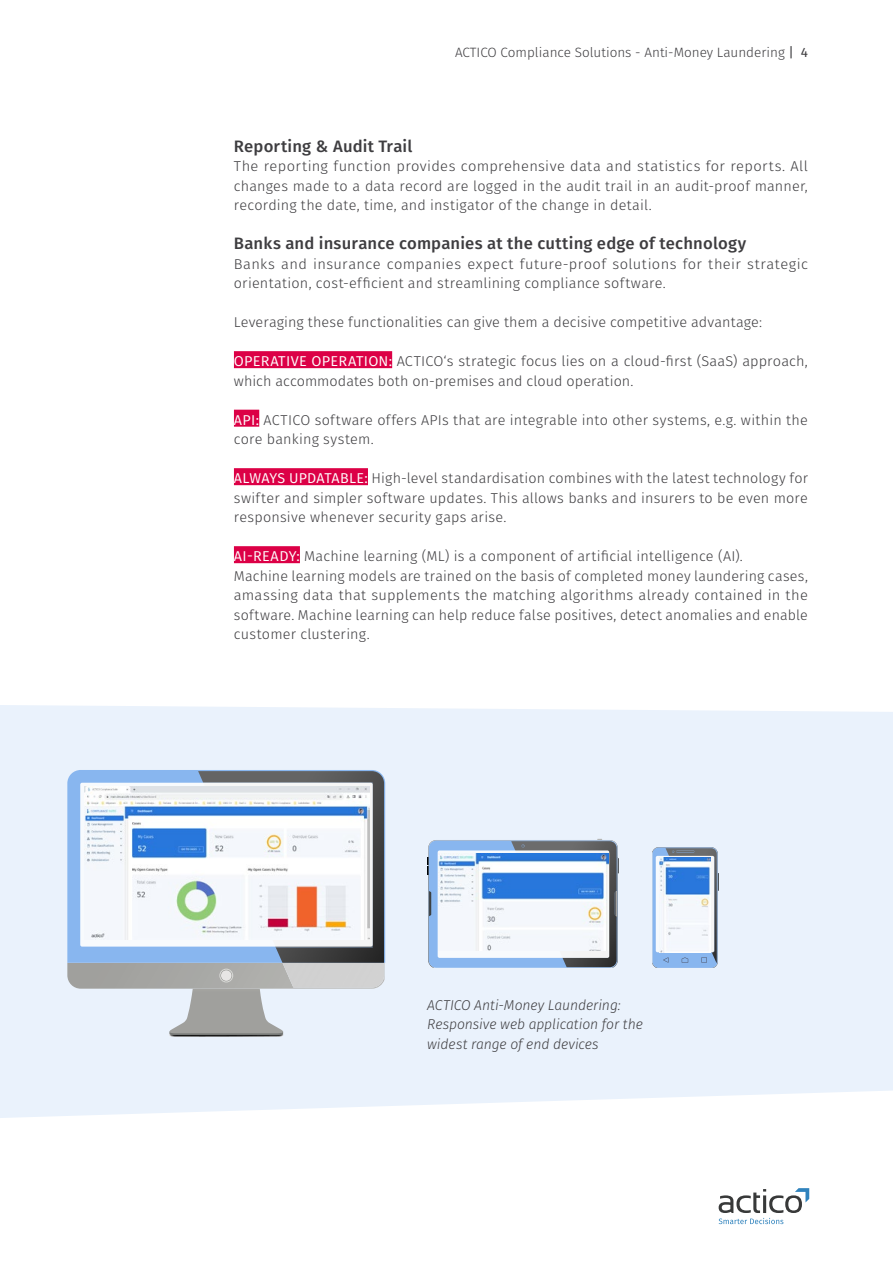
<style>
.page{position:relative;width:893px;height:1263px;background:#fff}
.page>*{position:absolute;margin:0;border:0;box-sizing:border-box;transform-origin:0 0}
.t1{font:500 16.5px "Fira Sans";letter-spacing:.01em;color:#3e3d40}
.t2{font:300 14.25px/19.5px "Fira Sans";letter-spacing:.015em;color:#3e3d40}
.t3{font:italic 300 14.25px/19.5px "Fira Sans";letter-spacing:-.005em;color:#3e3d40}
.t4{font:300 13.5px "Fira Sans";color:#3e3d40}
.s1{font-weight:400}
.s2{font-weight:400;color:#fff}
</style>
<div class="page">
<svg style="left:719px;top:1188px;width:90px;height:36px"></svg>
<div style="left:0;top:705px;width:893px;height:413px;background:#eaf2fc"></div>
<div style="left:234px;top:351px;width:158px;height:17px;background:#dc0046"></div>
<div style="left:234px;top:410px;width:25px;height:17px;background:#dc0046"></div>
<div style="left:234px;top:468px;width:134px;height:17px;background:#dc0046"></div>
<div style="left:234px;top:546px;width:66px;height:17px;background:#dc0046"></div>
<img style="left:169px;top:1035px;width:114px;height:2px">
<svg style="left:67px;top:771px;width:317px;height:264px"></svg>
<div style="left:80px;top:783px;width:293px;height:163px;background:#f7fafd;border-radius:2px"></div>
<img style="left:84px;top:786px;width:286px;height:153px">
<svg style="left:428px;top:839px;width:191px;height:128px"></svg>
<div style="left:438px;top:850px;width:171px;height:108px;background:linear-gradient(to right,#f8fcff,#f5f5f5);border-radius:2px"></div>
<svg style="left:652px;top:847px;width:67px;height:121px"></svg>
<div style="left:656px;top:856px;width:58px;height:96px;background:linear-gradient(to bottom,#ebf1f8,#fdfdfc);border-radius:2px"></div>
<img style="left:439px;top:854px;width:170px;height:97px">
<img style="left:659px;top:858px;width:51px;height:94px">
<p class="t4" style="left:455px;top:43px;width:354px">ACTICO Compliance Solutions - Anti-Money Laundering <span class="s1">| 4</span></p>
<p class="t1" style="left:234px;top:132px;width:180px">Reporting &amp; Audit Trail</p>
<p class="t2" style="left:234px;top:156px;width:576px;text-align:justify">The reporting function provides comprehensive data and statistics for reports. All changes made to a data record are logged in the audit trail in an audit-proof manner, recording the date, time, and instigator of the change in detail.</p>
<p class="t1" style="left:234px;top:230px;width:514px">Banks and insurance companies at the cutting edge of technology</p>
<p class="t2" style="left:234px;top:254px;width:576px">Banks and insurance companies expect future-proof solutions for their strategic orientation, cost-efficient and streamlining compliance software.</p>
<p class="t2" style="left:234px;top:312px;width:530px">Leveraging these functionalities can give them a decisive competitive advantage:</p>
<p class="t2" style="left:234px;top:351px;width:575px"><span class="s2">OPERATIVE OPERATION:</span> ACTICO‘s strategic focus lies on a cloud-first (SaaS) approach, which accommodates both on-premises and cloud operation.</p>
<p class="t2" style="left:234px;top:410px;width:575px"><span class="s2">API:</span> ACTICO software offers APIs that are integrable into other systems, e.g. within the core banking system.</p>
<p class="t2" style="left:234px;top:468px;width:576px;text-align:justify"><span class="s2">ALWAYS UPDATABLE:</span> High-level standardisation combines with the latest technology for swifter and simpler software updates. This allows banks and insurers to be even more responsive whenever security gaps arise.</p>
<p class="t2" style="left:234px;top:546px;width:576px"><span class="s2">AI-READY:</span> Machine learning (ML) is a component of artificial intelligence (AI).<br>Machine learning models are trained on the basis of completed money laundering cases, amassing data that supplements the matching algorithms already contained in the software. Machine learning can help reduce false positives, detect anomalies and enable customer clustering.</p>
<p class="t3" style="left:427px;top:995px;width:217px">ACTICO Anti-Money Laundering:<br>Responsive web application for the widest range of end devices</p>
</div>
